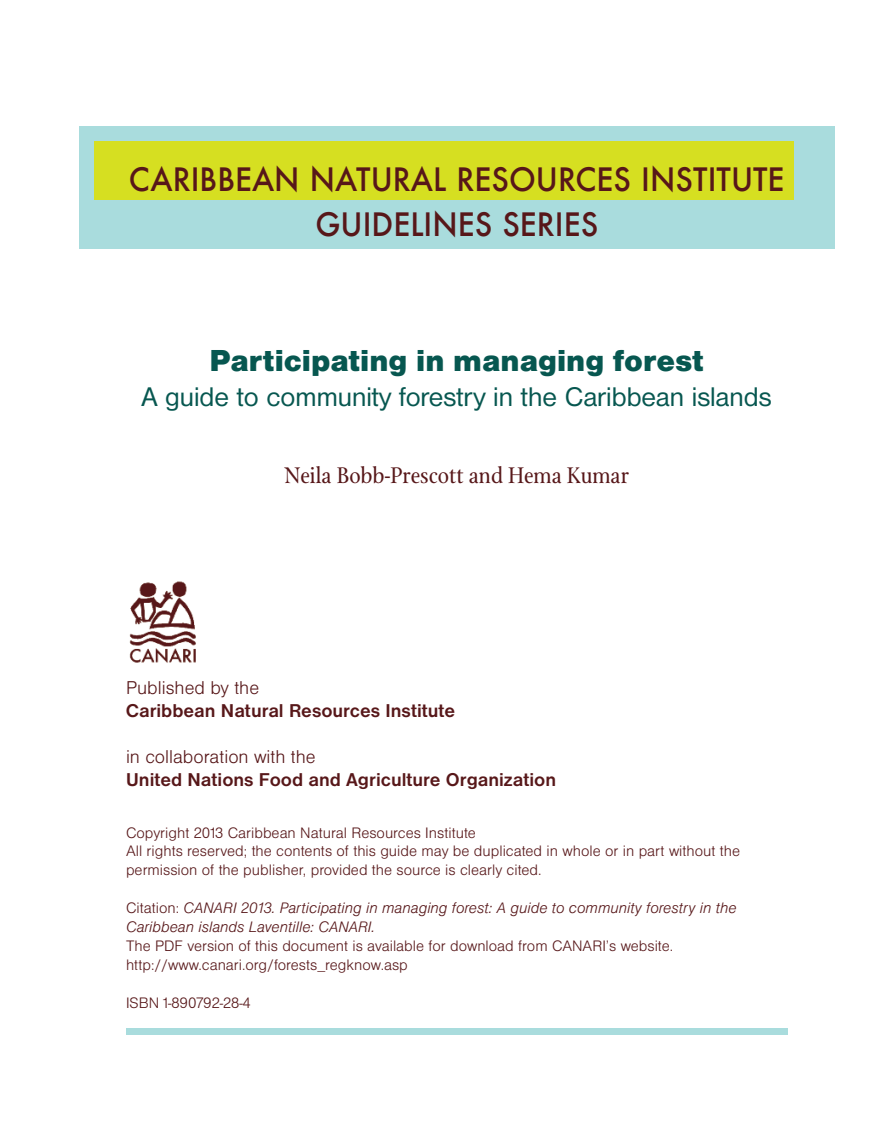
<style>
.page{position:relative;width:882px;height:1134px;background:#fff}
.page>*{position:absolute;margin:0;border:0;box-sizing:border-box;transform-origin:0 0}
.t1{font:500 31.5px/45.5px "Futura";color:#571719;text-align:center;scale:.95 1}
.t2{font:31.5px "Nimbus San D Blac";color:#075750}
.t3{font:28px "Nimbus San D";color:#075750}
.t4{font:24.5px "Stone Print";color:#571719}
.t5{font:700 19.25px "Nimbus San D";color:#571719}
.t6{font:19.25px "Nimbus San D Ligh";color:#571719}
.t7{font:15.75px/18.9px "Nimbus San D Ligh";color:#571719}
.t8{font:15.75px/18.9px "Nimbus San D Ligh Ital";color:#571719}
.s1{font-family:"Nimbus San D Ligh"}
</style>
<div class="page">
<div style="left:79px;top:126px;width:756px;height:123px;background:#a9dcdd"></div>
<div style="left:94px;top:142px;width:700px;height:58px;background:#d6df21"></div>
<div style="left:126px;top:1028px;width:662px;height:7px;background:#a9dcdd"></div>
<img style="left:129px;top:581px;width:67px;height:82px">
<h1 class="t1" style="left:129px;top:156px;width:692px">CARIBBEAN NATURAL RESOURCES INSTITUTE<br>GUIDELINES SERIES</h1>
<h1 class="t2" style="left:210px;top:341px;width:496px">Participating in managing forest</h1>
<h2 class="t3" style="left:142px;top:380px;width:631px">A guide to community forestry in the Caribbean islands</h2>
<h3 class="t4" style="left:284px;top:460px;width:346px">Neila Bobb-Prescott and Hema Kumar</h3>
<p class="t6" style="left:126px;top:676px;width:135px">Published by the</p>
<p class="t5" style="left:126px;top:699px;width:331px">Caribbean Natural Resources Institute</p>
<p class="t6" style="left:126px;top:745px;width:191px">in collaboration with the</p>
<p class="t5" style="left:126px;top:768px;width:432px">United Nations Food and Agriculture Organization</p>
<p class="t7" style="left:126px;top:823px;width:616px">Copyright 2013 Caribbean Natural Resources Institute<br>All rights reserved; the contents of this guide may be duplicated in whole or in part without the permission of the publisher, provided the source is clearly cited.</p>
<p class="t8" style="left:126px;top:898px;width:612px"><span class="s1">Citation:</span> CANARI 2013. Participating in managing forest: A guide to community forestry in the<br>Caribbean islands Laventille: CANARI.</p>
<p class="t7" style="left:126px;top:936px;width:549px">The PDF version of this document is available for download from CANARI’s website. http://www.canari.org/forests_regknow.asp</p>
<p class="t7" style="left:126px;top:993px;width:126px">ISBN 1-890792-28-4</p>
</div>
